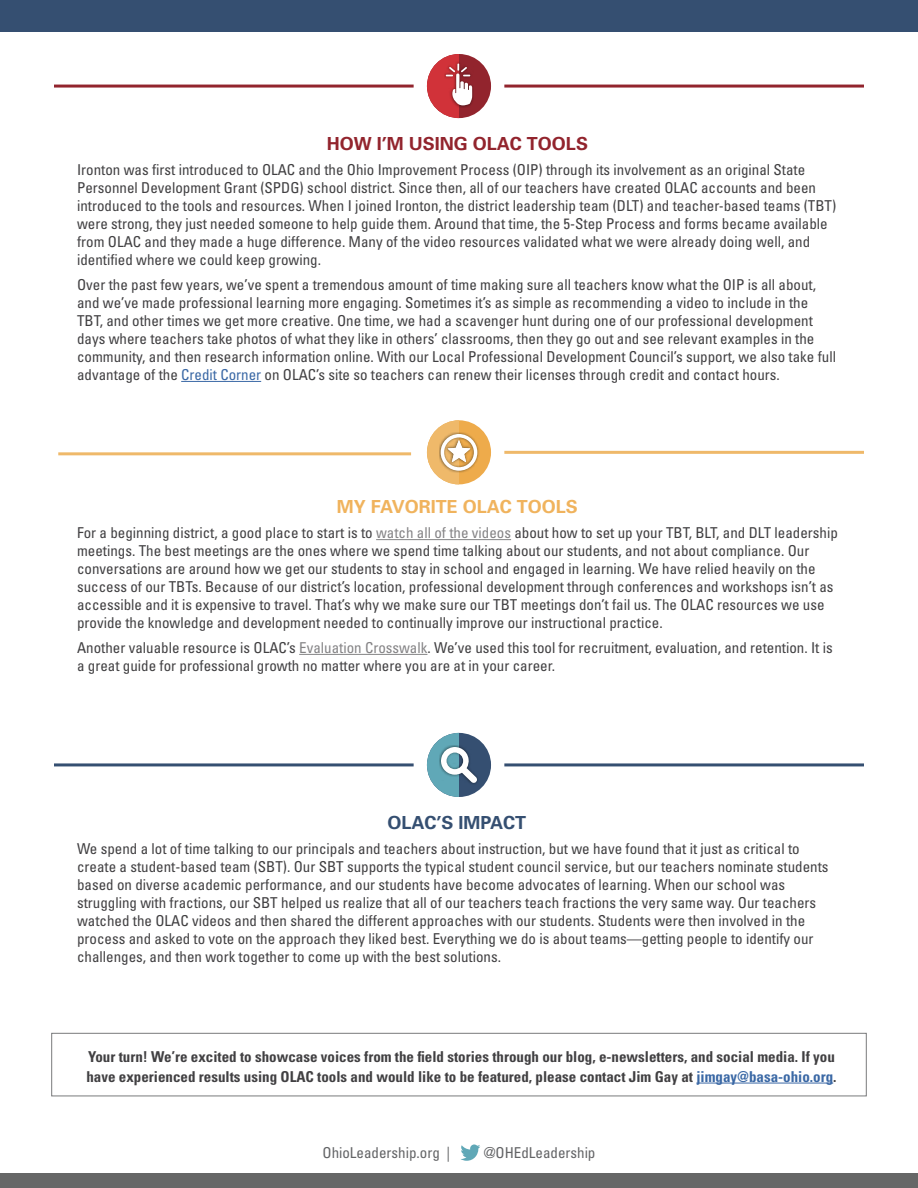
<style>
.page{position:relative;width:918px;height:1188px;background:#fff}
.page>*{position:absolute;margin:0;border:0;box-sizing:border-box;transform-origin:0 0}
.t1{font:700 18px "Univers";color:#92242d}
.t2{font:700 18px "Univers";color:#f0b35d}
.t3{font:700 18px "Univers";color:#354f71}
.t4{font:condensed 15px/18px "Univers";color:#414042}
.t5{font:700 condensed 15px/19.5px "Univers";color:#414042}
.t6{font:condensed 15px "Univers";color:#636466}
.s1{color:#3a68a5}
.s2{color:#848385}
</style>
<div class="page">
<div style="left:0;top:1174px;width:918px;height:14px;background:#666767"></div>
<div style="left:0;top:0;width:918px;height:31px;background:#354f71"></div>
<div style="left:427px;top:54px;width:64px;height:64px;background:#92242d;border-radius:50%"></div>
<div style="left:444px;top:62px;width:30px;height:46px;background:#000;opacity:.5"></div>
<svg style="left:427px;top:54px;width:45px;height:64px"></svg>
<hr style="left:181px;top:381px;width:80px;height:1px;background:#3a68a5">
<hr style="left:54px;top:85px;width:360px;height:3px;background:#92242d">
<hr style="left:504px;top:85px;width:360px;height:3px;background:#92242d">
<div style="left:427px;top:420px;width:64px;height:64px;background:#eeab4b;border-radius:50%"></div>
<div style="left:439px;top:432px;width:40px;height:41px;background:#000;opacity:.5"></div>
<svg style="left:427px;top:420px;width:50px;height:64px"></svg>
<hr style="left:376px;top:539px;width:135px;height:1px;background:#848385">
<hr style="left:299px;top:654px;width:128px;height:1px;background:#848385">
<hr style="left:58px;top:452px;width:353px;height:3px;background:#efb96a">
<hr style="left:504px;top:451px;width:360px;height:3px;background:#efb96a">
<div style="left:427px;top:733px;width:64px;height:64px;background:#354f71;border-radius:50%"></div>
<div style="left:439px;top:745px;width:40px;height:40px;background:#000;opacity:.5"></div>
<svg style="left:427px;top:733px;width:50px;height:64px"></svg>
<hr style="left:54px;top:763px;width:360px;height:3px;background:#354f71">
<hr style="left:504px;top:763px;width:360px;height:3px;background:#354f71">
<svg style="left:460px;top:1145px;width:20px;height:16px"></svg>
<div style="left:52px;top:1033px;width:814px;height:63px;border:1px solid #797a7c"></div>
<hr style="left:696px;top:1083px;width:137px;height:1px;background:#3a68a5">
<p class="t1" style="left:327px;top:133px;width:263px">HOW I’M USING OLAC TOOLS</p>
<p class="t4" style="left:77px;top:161px;width:761px">Ironton was first introduced to OLAC and the Ohio Improvement Process (OIP) through its involvement as an original State Personnel Development Grant (SPDG) school district. Since then, all of our teachers have created OLAC accounts and been introduced to the tools and resources. When I joined Ironton, the district leadership team (DLT) and teacher-based teams (TBT) were strong, they just needed someone to help guide them. Around that time, the 5-Step Process and forms became available from OLAC and they made a huge difference. Many of the video resources validated what we were already doing well, and identified where we could keep growing.</p>
<p class="t4" style="left:77px;top:275px;width:760px">Over the past few years, we’ve spent a tremendous amount of time making sure all teachers know what the OIP is all about, and we’ve made professional learning more engaging. Sometimes it’s as simple as recommending a video to include in the TBT, and other times we get more creative. One time, we had a scavenger hunt during one of our professional development days where teachers take photos of what they like in others’ classrooms, then they go out and see relevant examples in the community, and then research information online. With our Local Professional Development Council’s support, we also take full advantage of the <span class="s1">Credit Corner</span> on OLAC’s site so teachers can renew their licenses through credit and contact hours.</p>
<p class="t2" style="left:337px;top:496px;width:243px">MY FAVORITE OLAC TOOLS</p>
<p class="t4" style="left:77px;top:524px;width:762px">For a beginning district, a good place to start is to <span class="s2">watch all of the videos</span> about how to set up your TBT, BLT, and DLT leadership meetings. The best meetings are the ones where we spend time talking about our students, and not about compliance. Our conversations are around how we get our students to stay in school and engaged in learning. We have relied heavily on the success of our TBTs. Because of our district’s location, professional development through conferences and workshops isn’t as accessible and it is expensive to travel. That’s why we make sure our TBT meetings don’t fail us. The OLAC resources we use provide the knowledge and development needed to continually improve our instructional practice.</p>
<p class="t4" style="left:77px;top:638px;width:757px">Another valuable resource is OLAC’s <span class="s2">Evaluation Crosswalk</span>. We’ve used this tool for recruitment, evaluation, and retention. It is a great guide for professional growth no matter where you are at in your career.</p>
<p class="t3" style="left:387px;top:812px;width:140px">OLAC’S IMPACT</p>
<p class="t4" style="left:77px;top:840px;width:753px">We spend a lot of time talking to our principals and teachers about instruction, but we have found that it just as critical to create a student-based team (SBT). Our SBT supports the typical student council service, but our teachers nominate students based on diverse academic performance, and our students have become advocates of learning. When our school was struggling with fractions, our SBT helped us realize that all of our teachers teach fractions the very same way. Our teachers watched the OLAC videos and then shared the different approaches with our students. Students were then involved in the process and asked to vote on the approach they liked best. Everything we do is about teams—getting people to identify our challenges, and then work together to come up with the best solutions.</p>
<p class="t5" style="left:86px;top:1047px;width:752px">Your turn! We’re excited to showcase voices from the field stories through our blog, e-newsletters, and social media. If you have experienced results using OLAC tools and would like to be featured, please contact Jim Gay at <span class="s1">jimgay@basa-ohio.org</span>.</p>
<p class="t6" style="left:323px;top:1143px;width:129px">OhioLeadership.org |</p>
<p class="t6" style="left:484px;top:1143px;width:113px">@OHEdLeadership</p>
</div>
